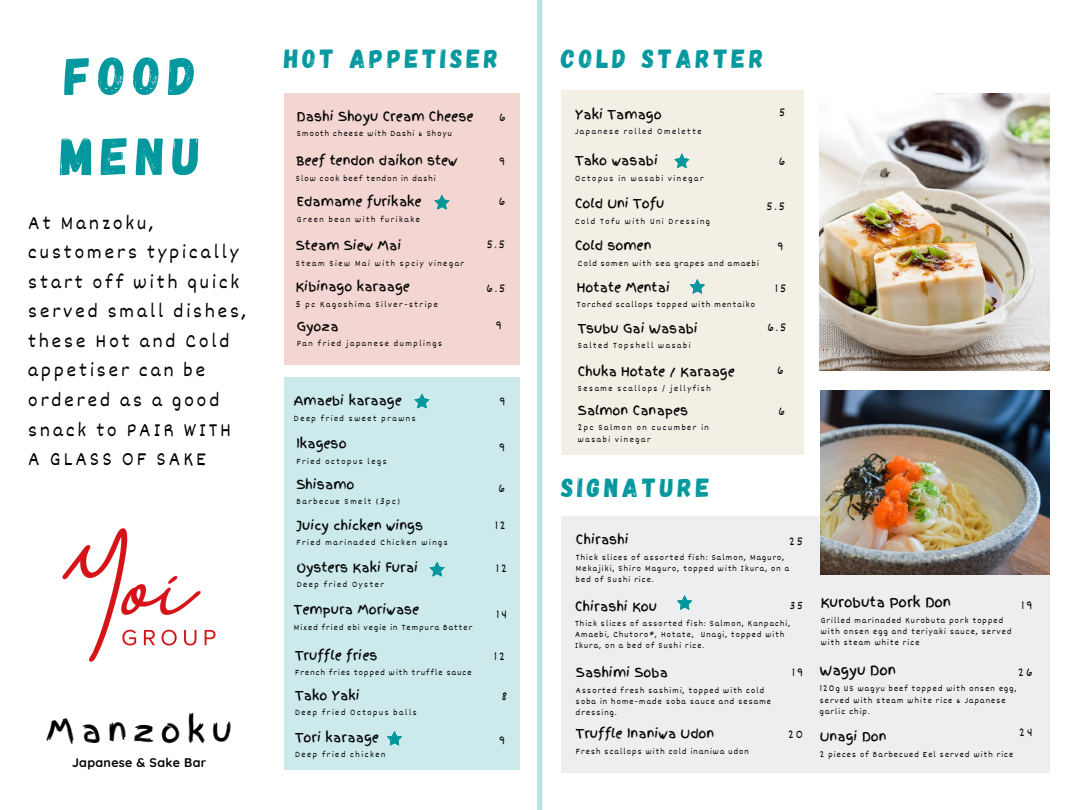
<style>
.page{position:relative;width:1080px;height:810px;background:#fff}
.page>*{position:absolute;margin:0;border:0;box-sizing:border-box;transform-origin:0 0}
.t1{font:53.12px "Gagalin";letter-spacing:.14em;color:#03989e}
.t2{font:31.25px "Finger Paint";letter-spacing:.2em;color:#000}
.t3{font:26.25px "Gagalin";letter-spacing:.15em;color:#03989e}
.t4{font:20px/29.5px "Dekko";letter-spacing:.15em;color:#000}
.t5{font:13.19px "Finger Paint";color:#000}
.t6{font:12.5px "Finger Paint";color:#000}
.t7{font:700 12.5px "Quicksand";letter-spacing:.025em;color:#000}
.t8{font:12.44px "Finger Paint";color:#000}
.t9{font:11.25px "Dekko";letter-spacing:.18em;color:#000}
.t10{font:11.19px "Dekko";color:#000}
.t11{font:10.62px "Dekko";color:#000}
.t12{font:8.75px/11.2px "Dekko";letter-spacing:.135em;color:#000}
.t13{font:8.75px "Dekko";letter-spacing:.185em;color:#000}
.t14{font:8.75px "Dekko";letter-spacing:.18em;color:#000}
.t15{font:8.69px/11.2px "Dekko";letter-spacing:.135em;color:#000}
.t16{font:8.69px "Dekko";letter-spacing:.185em;color:#000}
</style>
<div class="page">
<div style="left:537px;top:0;width:5px;height:810px;background:#b9e2e4"></div>
<div style="left:561px;top:516px;width:489px;height:256px;background:#eceef0"></div>
<svg style="left:677px;top:595px;width:15px;height:15px"></svg>
<div style="left:285px;top:94px;width:235px;height:271px;background:#f3d5d1"></div>
<div style="left:284px;top:378px;width:235px;height:392px;background:#cceaeb"></div>
<svg style="left:387px;top:731px;width:15px;height:15px"></svg>
<div style="left:561px;top:90px;width:243px;height:364px;background:#f3efe5"></div>
<svg style="left:690px;top:279px;width:15px;height:15px"></svg>
<img style="left:820px;top:94px;width:229px;height:277px">
<img style="left:62px;top:528px;width:154px;height:134px">
<img style="left:821px;top:390px;width:229px;height:184px">
<svg style="left:434px;top:195px;width:15px;height:14px"></svg>
<svg style="left:674px;top:154px;width:15px;height:14px"></svg>
<svg style="left:430px;top:562px;width:15px;height:14px"></svg>
<p class="t1" style="left:65px;top:42px;width:133px">FOOD</p>
<p class="t1" style="left:60px;top:122px;width:142px">MENU</p>
<p class="t4" style="left:28px;top:207px;width:219px">At Manzoku, customers typically start off with quick served small dishes, these Hot and Cold appetiser can be ordered as a good snack to PAIR WITH<br>A GLASS OF SAKE</p>
<p class="t2" style="left:46px;top:708px;width:188px">Manzoku</p>
<p class="t7" style="left:72px;top:754px;width:136px">Japanese &amp; Sake Bar</p>
<p class="t3" style="left:284px;top:41px;width:216px">HOT APPETISER</p>
<p class="t6" style="left:297px;top:107px;width:178px">Dashi Shoyu Cream Cheese</p>
<p class="t12" style="left:297px;top:128px;width:156px">Smooth cheese with Dashi &amp; Shoyu</p>
<p class="t9" style="left:499px;top:110px;width:8px">6</p>
<p class="t6" style="left:296px;top:152px;width:163px">Beef tendon daikon stew</p>
<p class="t12" style="left:296px;top:172px;width:141px">Slow cook beef tendon in dashi</p>
<p class="t9" style="left:499px;top:155px;width:8px">9</p>
<p class="t6" style="left:297px;top:193px;width:126px">Edamame furikake</p>
<p class="t13" style="left:297px;top:214px;width:125px">Green bean with furikake</p>
<p class="t9" style="left:499px;top:194px;width:8px">6</p>
<p class="t6" style="left:296px;top:236px;width:107px">Steam Siew Mai</p>
<p class="t13" style="left:296px;top:257px;width:170px">Steam Siew Mai with spciy vinegar</p>
<p class="t9" style="left:487px;top:238px;width:20px">5.5</p>
<p class="t8" style="left:296px;top:278px;width:116px">Kibinago karaage</p>
<p class="t13" style="left:296px;top:299px;width:144px">5 pc Kagoshima Silver-stripe</p>
<p class="t10" style="left:487px;top:281px;width:20px">6.5</p>
<p class="t6" style="left:297px;top:317px;width:43px">Gyoza</p>
<p class="t13" style="left:297px;top:338px;width:147px">Pan fried japanese dumplings</p>
<p class="t9" style="left:496px;top:318px;width:8px">9</p>
<p class="t8" style="left:294px;top:392px;width:109px">Amaebi karaage</p>
<p class="t16" style="left:294px;top:413px;width:123px">Deep fried sweet prawns</p>
<p class="t6" style="left:296px;top:435px;width:52px">Ikageso</p>
<p class="t13" style="left:296px;top:456px;width:92px">Fried octopus legs</p>
<p class="t6" style="left:296px;top:475px;width:60px">Shisamo</p>
<p class="t13" style="left:296px;top:496px;width:105px">Barbecue Smelt (3pc)</p>
<p class="t6" style="left:296px;top:516px;width:128px">Juicy chicken wings</p>
<p class="t13" style="left:296px;top:537px;width:153px">Fried marinaded Chicken wings</p>
<p class="t6" style="left:297px;top:558px;width:123px">Oysters Kaki Furai</p>
<p class="t13" style="left:297px;top:579px;width:89px">Deep fried Oyster</p>
<p class="t6" style="left:294px;top:601px;width:127px">Tempura Moriwase</p>
<p class="t12" style="left:294px;top:622px;width:180px">Mixed fried ebi vegie in Tempura Batter</p>
<p class="t6" style="left:295px;top:646px;width:84px">Truffle fries</p>
<p class="t12" style="left:295px;top:666px;width:178px">French fries topped with truffle sauce</p>
<p class="t6" style="left:295px;top:686px;width:66px">Tako Yaki</p>
<p class="t13" style="left:295px;top:707px;width:123px">Deep fried Octopus balls</p>
<p class="t6" style="left:295px;top:728px;width:85px">Tori karaage</p>
<p class="t13" style="left:295px;top:749px;width:92px">Deep fried chicken</p>
<p class="t10" style="left:499px;top:395px;width:8px">9</p>
<p class="t9" style="left:499px;top:440px;width:8px">9</p>
<p class="t9" style="left:499px;top:481px;width:8px">6</p>
<p class="t9" style="left:495px;top:518px;width:12px">12</p>
<p class="t9" style="left:496px;top:561px;width:12px">12</p>
<p class="t9" style="left:497px;top:608px;width:12px">14</p>
<p class="t9" style="left:494px;top:649px;width:12px">12</p>
<p class="t9" style="left:502px;top:689px;width:7px">8</p>
<p class="t9" style="left:499px;top:734px;width:8px">9</p>
<p class="t3" style="left:561px;top:41px;width:204px">COLD STARTER</p>
<p class="t6" style="left:575px;top:105px;width:88px">Yaki Tamago</p>
<p class="t13" style="left:575px;top:126px;width:128px">Japanese rolled Omelette</p>
<p class="t6" style="left:575px;top:152px;width:85px">Tako wasabi</p>
<p class="t13" style="left:575px;top:173px;width:130px">Octopus in wasabi vinegar</p>
<p class="t9" style="left:779px;top:106px;width:8px">5</p>
<p class="t9" style="left:779px;top:154px;width:8px">6</p>
<p class="t6" style="left:575px;top:194px;width:91px">Cold Uni Tofu</p>
<p class="t13" style="left:575px;top:215px;width:136px">Cold Tofu with Uni Dressing</p>
<p class="t9" style="left:767px;top:200px;width:20px">5.5</p>
<p class="t6" style="left:575px;top:236px;width:78px">Cold somen</p>
<p class="t12" style="left:578px;top:257px;width:182px">Cold somen with sea grapes and amaebi</p>
<p class="t9" style="left:777px;top:240px;width:8px">9</p>
<p class="t6" style="left:577px;top:278px;width:95px">Hotate Mentai</p>
<p class="t12" style="left:577px;top:299px;width:179px">Torched scallops topped with mentaiko</p>
<p class="t9" style="left:775px;top:281px;width:13px">15</p>
<p class="t6" style="left:578px;top:319px;width:122px">Tsubu Gai Wasabi</p>
<p class="t13" style="left:578px;top:340px;width:114px">Salted Topshell wasabi</p>
<p class="t9" style="left:768px;top:320px;width:20px">6.5</p>
<p class="t6" style="left:578px;top:362px;width:159px">Chuka Hotate / Karaage</p>
<p class="t13" style="left:578px;top:383px;width:134px">Sesame scallops / jellyfish</p>
<p class="t9" style="left:777px;top:363px;width:8px">6</p>
<p class="t6" style="left:578px;top:401px;width:112px">Salmon Canapes</p>
<p class="t13" style="left:578px;top:422px;width:133px">2pc Salmon on cucumber in</p>
<p class="t14" style="left:578px;top:434px;width:74px">wasabi vinegar</p>
<p class="t9" style="left:778px;top:404px;width:8px">6</p>
<p class="t3" style="left:561px;top:470px;width:150px">SIGNATURE</p>
<p class="t6" style="left:576px;top:530px;width:54px">Chirashi</p>
<p class="t12" style="left:576px;top:551px;width:215px">Thick slices of assorted fish: Salmon, Maguro,<br>Mekajiki, Shiro Maguro, topped with Ikura, on a bed of Sushi rice.</p>
<p class="t9" style="left:789px;top:535px;width:16px">25</p>
<p class="t5" style="left:821px;top:592px;width:132px">Kurobuta Pork Don</p>
<p class="t12" style="left:821px;top:614px;width:192px">Grilled marinaded Kurobuta pork topped with onsen egg and teriyaki sauce, served with steam white rice</p>
<p class="t6" style="left:575px;top:597px;width:83px">Chirashi Kou</p>
<p class="t15" style="left:575px;top:618px;width:216px">Thick slices of assorted fish: Salmon, Kanpachi,<br>Amaebi, Chutoro*, Hotate, Unagi, topped with<br>Ikura, on a bed of Sushi rice.</p>
<p class="t11" style="left:790px;top:599px;width:15px">35</p>
<p class="t9" style="left:1022px;top:598px;width:13px">19</p>
<p class="t6" style="left:576px;top:664px;width:94px">Sashimi Soba</p>
<p class="t12" style="left:576px;top:684px;width:197px">Assorted fresh sashimi, topped with cold soba in home-made soba sauce and sesame dressing.</p>
<p class="t6" style="left:576px;top:724px;width:140px">Truffle Inaniwa Udon</p>
<p class="t12" style="left:576px;top:745px;width:174px">Fresh scallops with cold inaniwa udon</p>
<p class="t9" style="left:792px;top:666px;width:13px">19</p>
<p class="t9" style="left:788px;top:727px;width:17px">20</p>
<p class="t5" style="left:820px;top:661px;width:78px">Wagyu Don</p>
<p class="t12" style="left:820px;top:683px;width:198px">120g US wagyu beef topped with onsen egg, served with steam white rice &amp; Japanese garlic chip.</p>
<p class="t9" style="left:1018px;top:666px;width:16px">26</p>
<p class="t9" style="left:1019px;top:726px;width:15px">24</p>
<p class="t6" style="left:820px;top:728px;width:68px">Unagi Don</p>
<p class="t12" style="left:820px;top:749px;width:195px">2 pieces of Barbecued Eel served with rice</p>
</div>
